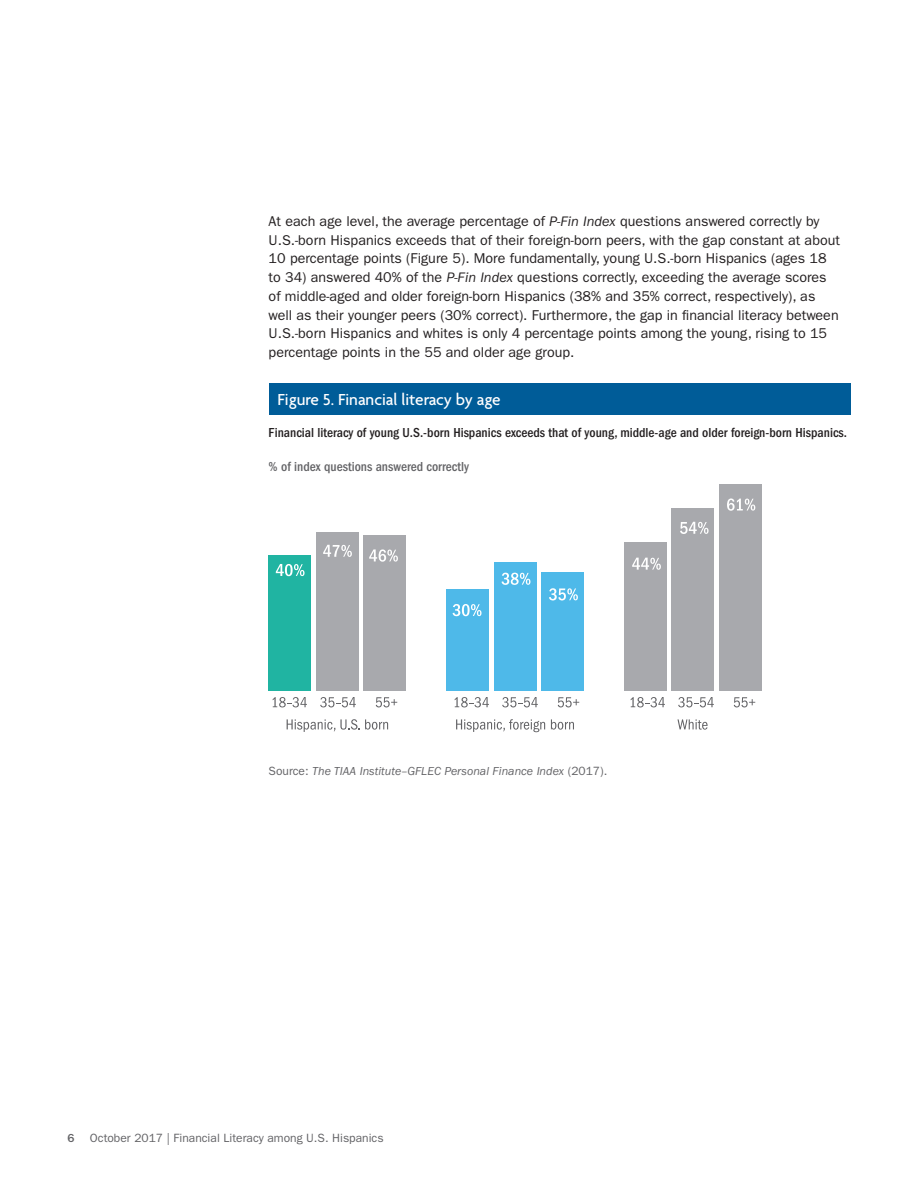
<style>
.page{position:relative;width:918px;height:1188px;background:#fff}
.page>*{position:absolute;margin:0;border:0;box-sizing:border-box;transform-origin:0 0}
._12B_Table_Header_Re{font:500 17.25px "Agenda";color:#fff}
._5A_Body_Text__FG_9{font:14.25px/18.8px "ITC Franklin Gothic Std";color:#231f20}
._12C_Table_Section_C{font:500 condensed 13.5px "ITC Franklin Gothic Std";color:#231f20}
._12C_Table_Section_C-2{font:500 condensed 13.5px "ITC Franklin Gothic Std";color:#636366}
._12E_Table_Footnote{font:italic 12px "ITC Franklin Gothic Std";color:#636366}
.t1{font:12px "ITC Franklin Gothic Std";color:#636366}
.t2{font:500 12px "ITC Franklin Gothic Std";color:#636366}
.s1{font-style:italic}
.s2{font-style:normal}
</style>
<div class="page">
<div style="left:269px;top:383px;width:581px;height:31px;background:#005c98"></div>
<div style="left:363px;top:535px;width:43px;height:156px;background:#a8a9ad"></div>
<div style="left:541px;top:573px;width:43px;height:118px;background:#4eb9e9"></div>
<div style="left:719px;top:485px;width:42px;height:206px;background:#a8a9ad"></div>
<div style="left:316px;top:532px;width:43px;height:159px;background:#a8a9ad"></div>
<div style="left:494px;top:562px;width:42px;height:129px;background:#4eb9e9"></div>
<div style="left:671px;top:508px;width:43px;height:183px;background:#a8a9ad"></div>
<div style="left:269px;top:556px;width:42px;height:135px;background:#20b4a2"></div>
<div style="left:446px;top:590px;width:43px;height:101px;background:#4eb9e9"></div>
<div style="left:624px;top:542px;width:43px;height:149px;background:#a8a9ad"></div>
<svg style="left:677px;top:719px;width:31px;height:11px"></svg>
<svg style="left:456px;top:719px;width:89px;height:13px"></svg>
<svg style="left:551px;top:719px;width:23px;height:11px"></svg>
<svg style="left:287px;top:719px;width:101px;height:13px"></svg>
<svg style="left:276px;top:564px;width:29px;height:12px"></svg>
<svg style="left:502px;top:573px;width:28px;height:12px"></svg>
<svg style="left:369px;top:549px;width:29px;height:13px"></svg>
<svg style="left:323px;top:545px;width:29px;height:12px"></svg>
<svg style="left:453px;top:604px;width:29px;height:12px"></svg>
<svg style="left:549px;top:588px;width:29px;height:12px"></svg>
<svg style="left:632px;top:558px;width:29px;height:12px"></svg>
<svg style="left:680px;top:522px;width:29px;height:12px"></svg>
<svg style="left:727px;top:498px;width:28px;height:13px"></svg>
<svg style="left:273px;top:697px;width:34px;height:10px"></svg>
<svg style="left:320px;top:697px;width:36px;height:10px"></svg>
<svg style="left:376px;top:697px;width:21px;height:10px"></svg>
<svg style="left:455px;top:697px;width:34px;height:10px"></svg>
<svg style="left:502px;top:697px;width:36px;height:10px"></svg>
<svg style="left:558px;top:697px;width:21px;height:10px"></svg>
<svg style="left:631px;top:697px;width:34px;height:10px"></svg>
<svg style="left:678px;top:697px;width:36px;height:10px"></svg>
<svg style="left:734px;top:697px;width:21px;height:10px"></svg>
<p class="_5A_Body_Text__FG_9" style="left:269px;top:212px;width:573px">At each age level, the average percentage of <span class="s1">P-Fin Index</span> questions answered correctly by U.S.-born Hispanics exceeds that of their foreign-born peers, with the gap constant at about 10 percentage points (Figure 5). More fundamentally, young U.S.-born Hispanics (ages 18 to 34) answered 40% of the <span class="s1">P-Fin Index</span> questions correctly, exceeding the average scores of middle-aged and older foreign-born Hispanics (38% and 35% correct, respectively), as well as their younger peers (30% correct). Furthermore, the gap in financial literacy between U.S.-born Hispanics and whites is only 4 percentage points among the young, rising to 15 percentage points in the 55 and older age group.</p>
<p class="_12B_Table_Header_Re" style="left:278px;top:390px;width:225px">Figure 5. Financial literacy by age</p>
<p class="_12C_Table_Section_C" style="left:269px;top:425px;width:580px">Financial literacy of young U.S.-born Hispanics exceeds that of young, middle-age and older foreign-born Hispanics.</p>
<p class="_12C_Table_Section_C-2" style="left:269px;top:459px;width:202px">% of index questions answered correctly</p>
<p class="_12E_Table_Footnote" style="left:269px;top:764px;width:340px"><span class="s2">Source:</span> The TIAA Institute–GFLEC Personal Finance Index <span class="s2">(2017).</span></p>
<p class="t2" style="left:68px;top:1131px;width:9px">6</p>
<p class="t1" style="left:90px;top:1131px;width:295px">October 2017 | Financial Literacy among U.S. Hispanics</p>
</div>
